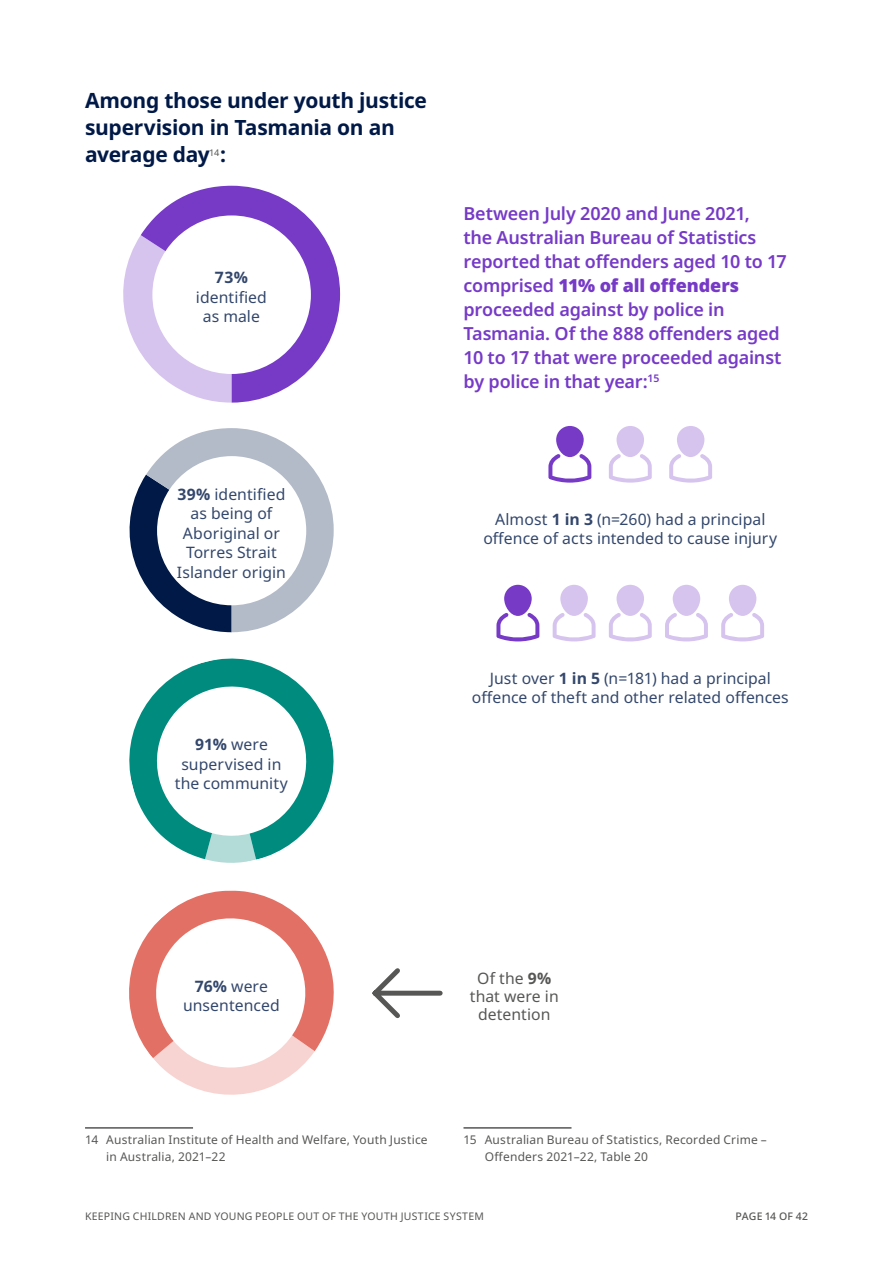
<style>
.page{position:relative;width:893px;height:1263px;background:#fff}
.page>*{position:absolute;margin:0;border:0;box-sizing:border-box;transform-origin:0 0}
.t1{font:700 21px/27px "Noto Sans";letter-spacing:-.015em;color:#001947}
.t2{font:600 18px/24px "Noto Sans";letter-spacing:-.015em;color:#763ac7}
.t3{font:15.75px/19.5px "Noto Sans";letter-spacing:.005em;color:#33476c;text-align:center}
.t4{font:15.75px/18px "Noto Sans";letter-spacing:.005em;color:#575756;text-align:center}
.t5{font:700 15.75px "Noto Sans";color:#33476c}
.t6{font:12px/16.5px "Noto Sans";letter-spacing:.015em;color:#575756}
.t7{font:10.5px "Noto Sans";letter-spacing:.025em;color:#575756}
.t8{font:500 10.5px "Noto Sans";letter-spacing:.015em;color:#575756}
.t9{font:9.15px "Noto Sans";color:#575756}
.s1{font-weight:900}
.s2{font-weight:700}
</style>
<div class="page">
<hr style="left:85px;top:1127px;width:108px;height:1px;background:#000">
<svg style="left:129px;top:890px;width:205px;height:205px"></svg>
<svg style="left:129px;top:658px;width:205px;height:205px"></svg>
<svg style="left:129px;top:428px;width:205px;height:204px"></svg>
<div style="left:157px;top:456px;width:149px;height:149px;background:#fff;border-radius:50%"></div>
<svg style="left:123px;top:186px;width:217px;height:217px"></svg>
<div style="left:152px;top:215px;width:159px;height:159px;background:#fff;border-radius:50%"></div>
<hr style="left:463px;top:1127px;width:108px;height:1px;background:#000">
<svg style="left:372px;top:968px;width:71px;height:50px"></svg>
<svg style="left:548px;top:454px;width:43px;height:29px"></svg>
<svg style="left:556px;top:426px;width:28px;height:31px"></svg>
<div style="left:560px;top:430px;width:20px;height:23px;background:#763ac7;border-radius:10px"></div>
<svg style="left:609px;top:454px;width:43px;height:29px"></svg>
<div style="left:616px;top:426px;width:28px;height:31px;background:#d6c4ee;border-radius:14px"></div>
<svg style="left:669px;top:454px;width:43px;height:29px"></svg>
<div style="left:677px;top:426px;width:27px;height:31px;background:#d6c4ee;border-radius:14px"></div>
<svg style="left:496px;top:613px;width:43px;height:28px"></svg>
<svg style="left:504px;top:585px;width:28px;height:31px"></svg>
<div style="left:508px;top:589px;width:20px;height:23px;background:#763ac7;border-radius:10px"></div>
<svg style="left:553px;top:613px;width:43px;height:28px"></svg>
<div style="left:560px;top:585px;width:28px;height:31px;background:#d6c4ee;border-radius:14px"></div>
<svg style="left:609px;top:613px;width:43px;height:28px"></svg>
<div style="left:616px;top:585px;width:28px;height:31px;background:#d6c4ee;border-radius:14px"></div>
<svg style="left:665px;top:613px;width:43px;height:28px"></svg>
<div style="left:673px;top:585px;width:27px;height:31px;background:#d6c4ee;border-radius:14px"></div>
<svg style="left:721px;top:613px;width:43px;height:28px"></svg>
<div style="left:729px;top:585px;width:27px;height:31px;background:#d6c4ee;border-radius:14px"></div>
<h1 class="t1" style="left:85px;top:87px;width:343px">Among those under youth justice supervision in Tasmania on an average day</h1>
<p class="t9" style="left:209px;top:146px;width:12px">14</p>
<h1 class="t1" style="left:220px;top:141px;width:7px">:</h1>
<p class="t5" style="left:215px;top:266px;width:34px">73%</p>
<p class="t3" style="left:196px;top:287px;width:72px">identified as male</p>
<p class="t2" style="left:463px;top:202px;width:325px">Between July 2020 and June 2021,<br>the Australian Bureau of Statistics reported that offenders aged 10 to 17 comprised <span class="s1">11% of all offenders </span>proceeded against by police in<br>Tasmania. Of the 888 offenders aged<br>10 to 17 that were proceeded against by police in that year:<sup>15</sup></p>
<p class="t3" style="left:177px;top:484px;width:111px"><span class="s2">39%</span> identified as being of<br>Aboriginal or<br>Torres Strait<br>Islander origin</p>
<p class="t3" style="left:175px;top:735px;width:114px"><span class="s2">91%</span> were supervised in the community</p>
<p class="t3" style="left:483px;top:510px;width:295px">Almost <span class="s2">1 in 3</span> (n=260) had a principal offence of acts intended to cause injury</p>
<p class="t3" style="left:472px;top:669px;width:318px">Just over <span class="s2">1 in 5</span> (n=181) had a principal offence of theft and other related offences</p>
<p class="t3" style="left:183px;top:977px;width:98px"><span class="s2">76%</span> were unsentenced</p>
<p class="t4" style="left:470px;top:969px;width:90px">Of the <span class="s2">9% </span>that were in detention</p>
<p class="t6" style="left:106px;top:1132px;width:323px;text-indent:-21px">14 Australian Institute of Health and Welfare, Youth Justice in Australia, 2021–22</p>
<p class="t6" style="left:485px;top:1132px;width:284px;text-indent:-21px">15 Australian Bureau of Statistics, Recorded Crime –<br>Offenders 2021–22, Table 20</p>
<p class="t7" style="left:85px;top:1209px;width:400px">KEEPING CHILDREN AND YOUNG PEOPLE OUT OF THE YOUTH JUSTICE SYSTEM</p>
<p class="t8" style="left:736px;top:1209px;width:74px">PAGE 14 OF 42</p>
</div>
